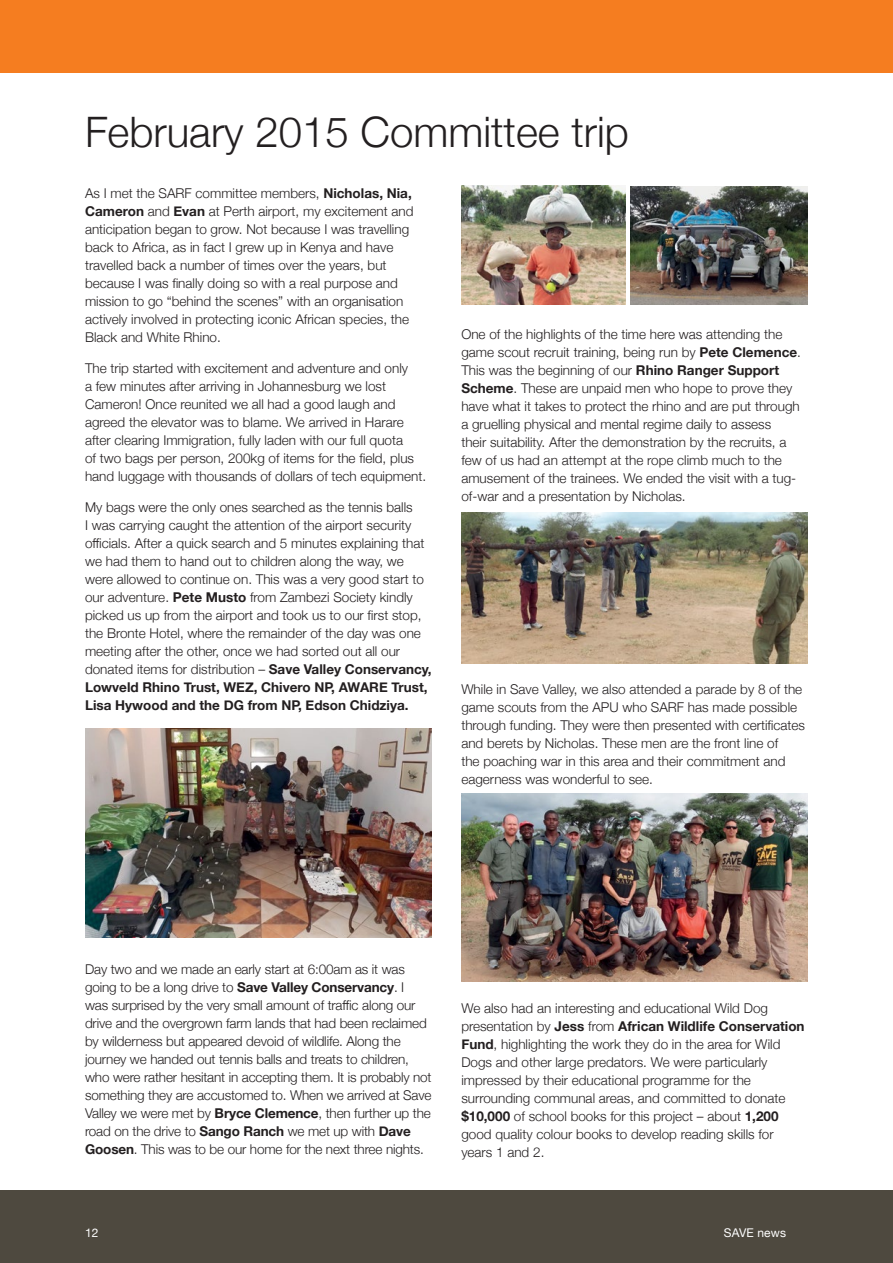
<style>
.page{position:relative;width:893px;height:1263px;background:#fff}
.page>*{position:absolute;margin:0;border:0;box-sizing:border-box;transform-origin:0 0}
.t1{font:300 42px "Helvetica Neue";color:#231f20}
.t2{font:300 13.5px/18px "Helvetica Neue";color:#231f20}
.t3{font:12px "Helvetica Neue";letter-spacing:.01em;color:#fff}
.s1{font-weight:700}
</style>
<div class="page">
<div style="left:0;top:1191px;width:893px;height:72px;background:#4e493f"></div>
<div style="left:0;top:0;width:893px;height:72px;background:#f57d20"></div>
<img style="left:85px;top:728px;width:347px;height:210px">
<img style="left:461px;top:186px;width:164px;height:118px">
<img style="left:630px;top:186px;width:178px;height:118px">
<img style="left:461px;top:512px;width:347px;height:151px">
<img style="left:461px;top:794px;width:347px;height:187px">
<h1 class="t1" style="left:85px;top:98px;width:545px">February 2015 Committee trip</h1>
<p class="t2" style="left:85px;top:184px;width:330px">As I met the SARF committee members, <span class="s1">Nicholas, Nia, Cameron</span> and <span class="s1">Evan</span> at Perth airport, my excitement and anticipation began to grow. Not because I was travelling back to Africa, as in fact I grew up in Kenya and have travelled back a number of times over the years, but because I was finally doing so with a real purpose and mission to go “behind the scenes” with an organisation actively involved in protecting iconic African species, the Black and White Rhino.</p>
<p class="t2" style="left:85px;top:358px;width:343px">The trip started with excitement and adventure and only<br>a few minutes after arriving in Johannesburg we lost Cameron! Once reunited we all had a good laugh and agreed the elevator was to blame. We arrived in Harare after clearing Immigration, fully laden with our full quota<br>of two bags per person, 200kg of items for the field, plus hand luggage with thousands of dollars of tech equipment.</p>
<p class="t2" style="left:85px;top:497px;width:348px">My bags were the only ones searched as the tennis balls<br>I was carrying caught the attention of the airport security officials. After a quick search and 5 minutes explaining that we had them to hand out to children along the way, we were allowed to continue on. This was a very good start to our adventure. <span class="s1">Pete Musto</span> from Zambezi Society kindly picked us up from the airport and took us to our first stop, the Bronte Hotel, where the remainder of the day was one meeting after the other, once we had sorted out all our donated items for distribution – <span class="s1">Save Valley Conservancy, Lowveld Rhino Trust, WEZ, Chivero NP, AWARE Trust, Lisa Hywood and the DG from NP, Edson Chidziya.</span></p>
<p class="t2" style="left:461px;top:324px;width:341px">One of the highlights of the time here was attending the game scout recruit training, being run by <span class="s1">Pete Clemence</span>.<br>This was the beginning of our <span class="s1">Rhino Ranger Support Scheme</span>. These are unpaid men who hope to prove they have what it takes to protect the rhino and are put through a gruelling physical and mental regime daily to assess<br>their suitability. After the demonstration by the recruits, a few of us had an attempt at the rope climb much to the amusement of the trainees. We ended the visit with a tug&shy;of-war and a presentation by Nicholas.</p>
<p class="t2" style="left:461px;top:679px;width:345px">While in Save Valley, we also attended a parade by 8 of the game scouts from the APU who SARF has made possible through funding. They were then presented with certificates and berets by Nicholas. These men are the front line of<br>the poaching war in this area and their commitment and eagerness was wonderful to see.</p>
<p class="t2" style="left:85px;top:960px;width:348px">Day two and we made an early start at 6:00am as it was going to be a long drive to <span class="s1">Save Valley Conservancy</span>. I<br>was surprised by the very small amount of traffic along our drive and the overgrown farm lands that had been reclaimed by wilderness but appeared devoid of wildlife. Along the journey we handed out tennis balls and treats to children, who were rather hesitant in accepting them. It is probably not something they are accustomed to. When we arrived at Save Valley we were met by <span class="s1">Bryce Clemence</span>, then further up the road on the drive to <span class="s1">Sango Ranch</span> we met up with <span class="s1">Dave Goosen</span>. This was to be our home for the next three nights.</p>
<p class="t2" style="left:461px;top:998px;width:345px">We also had an interesting and educational Wild Dog presentation by <span class="s1">Jess</span> from <span class="s1">African Wildlife Conservation Fund</span>, highlighting the work they do in the area for Wild Dogs and other large predators. We were particularly impressed by their educational programme for the surrounding communal areas, and committed to donate <span class="s1">$10,000</span> of school books for this project – about <span class="s1">1,200 </span>good quality colour books to develop reading skills for years 1 and 2.</p>
<p class="t3" style="left:85px;top:1224px;width:15px">12</p>
<p class="t3" style="left:724px;top:1224px;width:64px">SAVE news</p>
</div>
